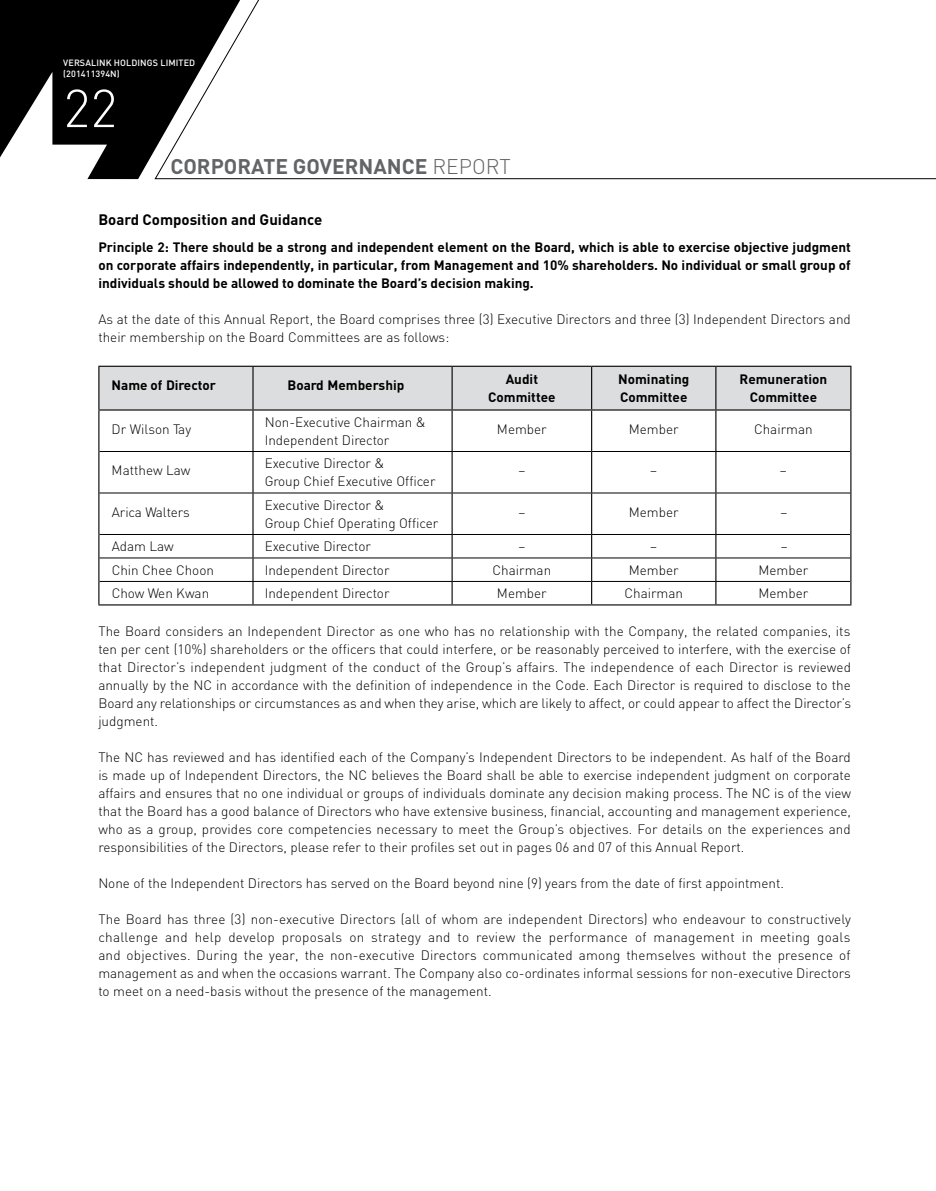
<style>
.page{position:relative;width:936px;height:1191px;background:#fff}
.page>*{position:absolute;margin:0;border:0;box-sizing:border-box;transform-origin:0 0}
.t1{font:300 52.5px "DIN";color:#fff}
.t2{font:700 21px "DIN";color:#636466}
.t3{font:700 15px "DIN";color:#000}
.t4{font:300 13.5px/18px "DIN";color:#000;text-align:justify}
.t5{font:700 13.5px/18px "DIN";color:#000;text-align:center}
.t6{font:500 9px/10.8px "DIN";letter-spacing:.01em;color:#fff}
.s1{font-weight:300}
</style>
<div class="page">
<div style="left:99px;top:367px;width:751px;height:42px;background:#dcddde"></div>
<hr style="left:98px;top:366px;width:155px;height:1px;background:#000">
<hr style="left:253px;top:366px;width:199px;height:1px;background:#000">
<hr style="left:452px;top:366px;width:139px;height:1px;background:#000">
<hr style="left:591px;top:366px;width:124px;height:1px;background:#000">
<hr style="left:715px;top:366px;width:136px;height:1px;background:#000">
<hr style="left:98px;top:367px;width:1px;height:42px;background:#000">
<hr style="left:252px;top:367px;width:1px;height:42px;background:#000">
<hr style="left:451px;top:367px;width:1px;height:42px;background:#000">
<hr style="left:591px;top:367px;width:1px;height:42px;background:#000">
<hr style="left:715px;top:367px;width:1px;height:42px;background:#000">
<hr style="left:850px;top:367px;width:1px;height:42px;background:#000">
<hr style="left:98px;top:410px;width:1px;height:41px;background:#000">
<hr style="left:98px;top:409px;width:155px;height:1px;background:#000">
<hr style="left:252px;top:410px;width:1px;height:41px;background:#000">
<hr style="left:253px;top:409px;width:199px;height:1px;background:#000">
<hr style="left:451px;top:410px;width:1px;height:41px;background:#000">
<hr style="left:452px;top:409px;width:139px;height:1px;background:#000">
<hr style="left:591px;top:410px;width:1px;height:41px;background:#000">
<hr style="left:591px;top:409px;width:124px;height:1px;background:#000">
<hr style="left:715px;top:410px;width:1px;height:41px;background:#000">
<hr style="left:715px;top:409px;width:136px;height:1px;background:#000">
<hr style="left:850px;top:410px;width:1px;height:41px;background:#000">
<hr style="left:98px;top:451px;width:1px;height:42px;background:#000">
<hr style="left:99px;top:451px;width:154px;height:1px;background:#000">
<hr style="left:252px;top:452px;width:1px;height:40px;background:#000">
<hr style="left:253px;top:451px;width:199px;height:1px;background:#000">
<hr style="left:451px;top:452px;width:1px;height:40px;background:#000">
<hr style="left:452px;top:451px;width:139px;height:1px;background:#000">
<hr style="left:591px;top:452px;width:1px;height:40px;background:#000">
<hr style="left:591px;top:451px;width:124px;height:1px;background:#000">
<hr style="left:715px;top:452px;width:1px;height:40px;background:#000">
<hr style="left:715px;top:451px;width:135px;height:1px;background:#000">
<hr style="left:850px;top:451px;width:1px;height:42px;background:#000">
<hr style="left:98px;top:493px;width:1px;height:41px;background:#000">
<hr style="left:99px;top:492px;width:154px;height:1px;background:#000">
<hr style="left:252px;top:493px;width:1px;height:41px;background:#000">
<hr style="left:253px;top:492px;width:199px;height:1px;background:#000">
<hr style="left:451px;top:493px;width:1px;height:41px;background:#000">
<hr style="left:452px;top:492px;width:139px;height:1px;background:#000">
<hr style="left:591px;top:493px;width:1px;height:41px;background:#000">
<hr style="left:591px;top:492px;width:124px;height:1px;background:#000">
<hr style="left:715px;top:493px;width:1px;height:41px;background:#000">
<hr style="left:715px;top:492px;width:135px;height:1px;background:#000">
<hr style="left:850px;top:493px;width:1px;height:41px;background:#000">
<hr style="left:99px;top:534px;width:154px;height:1px;background:#000">
<hr style="left:253px;top:534px;width:199px;height:1px;background:#000">
<hr style="left:452px;top:534px;width:139px;height:1px;background:#000">
<hr style="left:591px;top:534px;width:124px;height:1px;background:#000">
<hr style="left:715px;top:534px;width:135px;height:1px;background:#000">
<hr style="left:99px;top:557px;width:154px;height:1px;background:#000">
<hr style="left:253px;top:557px;width:199px;height:1px;background:#000">
<hr style="left:452px;top:557px;width:139px;height:1px;background:#000">
<hr style="left:591px;top:557px;width:124px;height:1px;background:#000">
<hr style="left:715px;top:557px;width:135px;height:1px;background:#000">
<svg style="left:98px;top:534px;width:1px;height:70px"></svg>
<hr style="left:99px;top:581px;width:154px;height:1px;background:#000">
<hr style="left:98px;top:604px;width:155px;height:1px;background:#000">
<svg style="left:252px;top:535px;width:1px;height:69px"></svg>
<hr style="left:253px;top:581px;width:199px;height:1px;background:#000">
<hr style="left:253px;top:604px;width:199px;height:1px;background:#000">
<svg style="left:451px;top:535px;width:1px;height:69px"></svg>
<hr style="left:452px;top:581px;width:139px;height:1px;background:#000">
<hr style="left:452px;top:604px;width:139px;height:1px;background:#000">
<svg style="left:591px;top:535px;width:1px;height:69px"></svg>
<hr style="left:591px;top:581px;width:124px;height:1px;background:#000">
<hr style="left:591px;top:604px;width:124px;height:1px;background:#000">
<svg style="left:715px;top:535px;width:1px;height:69px"></svg>
<hr style="left:715px;top:581px;width:135px;height:1px;background:#000">
<svg style="left:850px;top:534px;width:1px;height:70px"></svg>
<hr style="left:715px;top:604px;width:136px;height:1px;background:#000">
<svg style="left:273px;top:178px;width:662px;height:1px"></svg>
<svg style="left:0;top:0;width:273px;height:179px;fill:#000"></svg>
<svg style="left:0;top:72px;width:107px;height:108px"></svg>
<p class="t6" style="left:63px;top:57px;width:133px">VERSALINK HOLDINGS LIMITED (201411394N)</p>
<h1 class="t1" style="left:63px;top:76px;width:55px">22</h1>
<p class="t2" style="left:170px;top:152px;width:342px">CORPORATE GOVERNANCE <span class="s1">REPORT</span></p>
<p class="t3" style="left:98px;top:210px;width:225px">Board Composition and Guidance</p>
<p class="t5" style="left:98px;top:237px;width:754px;text-align:justify">Principle 2: There should be a strong and independent element on the Board, which is able to exercise objective judgment on corporate affairs independently, in particular, from Management and 10% shareholders. No individual or small group of individuals should be allowed to dominate the Board’s decision making.</p>
<p class="t4" style="left:98px;top:310px;width:754px">As at the date of this Annual Report, the Board comprises three (3) Executive Directors and three (3) Independent Directors and their membership on the Board Committees are as follows:</p>
<p class="t5" style="left:112px;top:376px;width:106px">Name of Director</p>
<p class="t5" style="left:287px;top:376px;width:118px">Board Membership</p>
<p class="t5" style="left:488px;top:369px;width:69px">Audit<br>Committee</p>
<p class="t5" style="left:618px;top:369px;width:73px;text-align:left">Nominating<br>Committee</p>
<p class="t5" style="left:739px;top:369px;width:89px">Remuneration<br>Committee</p>
<p class="t4" style="left:112px;top:419px;width:81px">Dr Wilson Tay</p>
<p class="t4" style="left:265px;top:413px;width:163px">Non-Executive Chairman &amp;<br>Independent Director</p>
<p class="t4" style="left:497px;top:419px;width:51px">Member</p>
<p class="t4" style="left:628px;top:419px;width:51px">Member</p>
<p class="t4" style="left:754px;top:419px;width:60px">Chairman</p>
<p class="t4" style="left:112px;top:461px;width:80px">Matthew Law</p>
<p class="t4" style="left:265px;top:454px;width:121px">Executive Director &amp;</p>
<p class="t4" style="left:265px;top:472px;width:172px">Group Chief Executive Officer</p>
<p class="t4" style="left:518px;top:461px;width:8px">–</p>
<p class="t4" style="left:650px;top:461px;width:8px">–</p>
<p class="t4" style="left:779px;top:461px;width:8px">–</p>
<p class="t4" style="left:112px;top:502px;width:80px">Arica Walters</p>
<p class="t4" style="left:265px;top:496px;width:121px">Executive Director &amp;</p>
<p class="t4" style="left:265px;top:514px;width:175px">Group Chief Operating Officer</p>
<p class="t4" style="left:518px;top:502px;width:8px">–</p>
<p class="t4" style="left:628px;top:502px;width:51px">Member</p>
<p class="t4" style="left:780px;top:502px;width:8px">–</p>
<p class="t4" style="left:112px;top:537px;width:64px">Adam Law</p>
<p class="t4" style="left:265px;top:537px;width:108px">Executive Director</p>
<p class="t4" style="left:518px;top:537px;width:8px">–</p>
<p class="t4" style="left:650px;top:537px;width:8px">–</p>
<p class="t4" style="left:780px;top:537px;width:8px">–</p>
<p class="t4" style="left:112px;top:561px;width:104px">Chin Chee Choon</p>
<p class="t4" style="left:265px;top:561px;width:126px">Independent Director</p>
<p class="t4" style="left:492px;top:561px;width:60px">Chairman</p>
<p class="t4" style="left:628px;top:561px;width:51px">Member</p>
<p class="t4" style="left:758px;top:561px;width:51px">Member</p>
<p class="t4" style="left:112px;top:584px;width:99px">Chow Wen Kwan</p>
<p class="t4" style="left:265px;top:584px;width:126px">Independent Director</p>
<p class="t4" style="left:497px;top:584px;width:51px">Member</p>
<p class="t4" style="left:624px;top:584px;width:60px">Chairman</p>
<p class="t4" style="left:758px;top:584px;width:51px">Member</p>
<p class="t4" style="left:98px;top:621px;width:754px">The Board considers an Independent Director as one who has no relationship with the Company, the related companies, its ten per cent (10%) shareholders or the officers that could interfere, or be reasonably perceived to interfere, with the exercise of that Director’s independent judgment of the conduct of the Group’s affairs. The independence of each Director is reviewed annually by the NC in accordance with the definition of independence in the Code. Each Director is required to disclose to the Board any relationships or circumstances as and when they arise, which are likely to affect, or could appear to affect the Director’s judgment.</p>
<p class="t4" style="left:98px;top:747px;width:754px">The NC has reviewed and has identified each of the Company’s Independent Directors to be independent. As half of the Board is made up of Independent Directors, the NC believes the Board shall be able to exercise independent judgment on corporate affairs and ensures that no one individual or groups of individuals dominate any decision making process. The NC is of the view that the Board has a good balance of Directors who have extensive business, financial, accounting and management experience, who as a group, provides core competencies necessary to meet the Group’s objectives. For details on the experiences and responsibilities of the Directors, please refer to their profiles set out in pages 06 and 07 of this Annual Report.</p>
<p class="t4" style="left:98px;top:873px;width:687px">None of the Independent Directors has served on the Board beyond nine (9) years from the date of first appointment.</p>
<p class="t4" style="left:98px;top:909px;width:754px">The Board has three (3) non-executive Directors (all of whom are independent Directors) who endeavour to constructively challenge and help develop proposals on strategy and to review the performance of management in meeting goals and objectives. During the year, the non-executive Directors communicated among themselves without the presence of management as and when the occasions warrant. The Company also co-ordinates informal sessions for non-executive Directors to meet on a need-basis without the presence of the management.</p>
</div>
